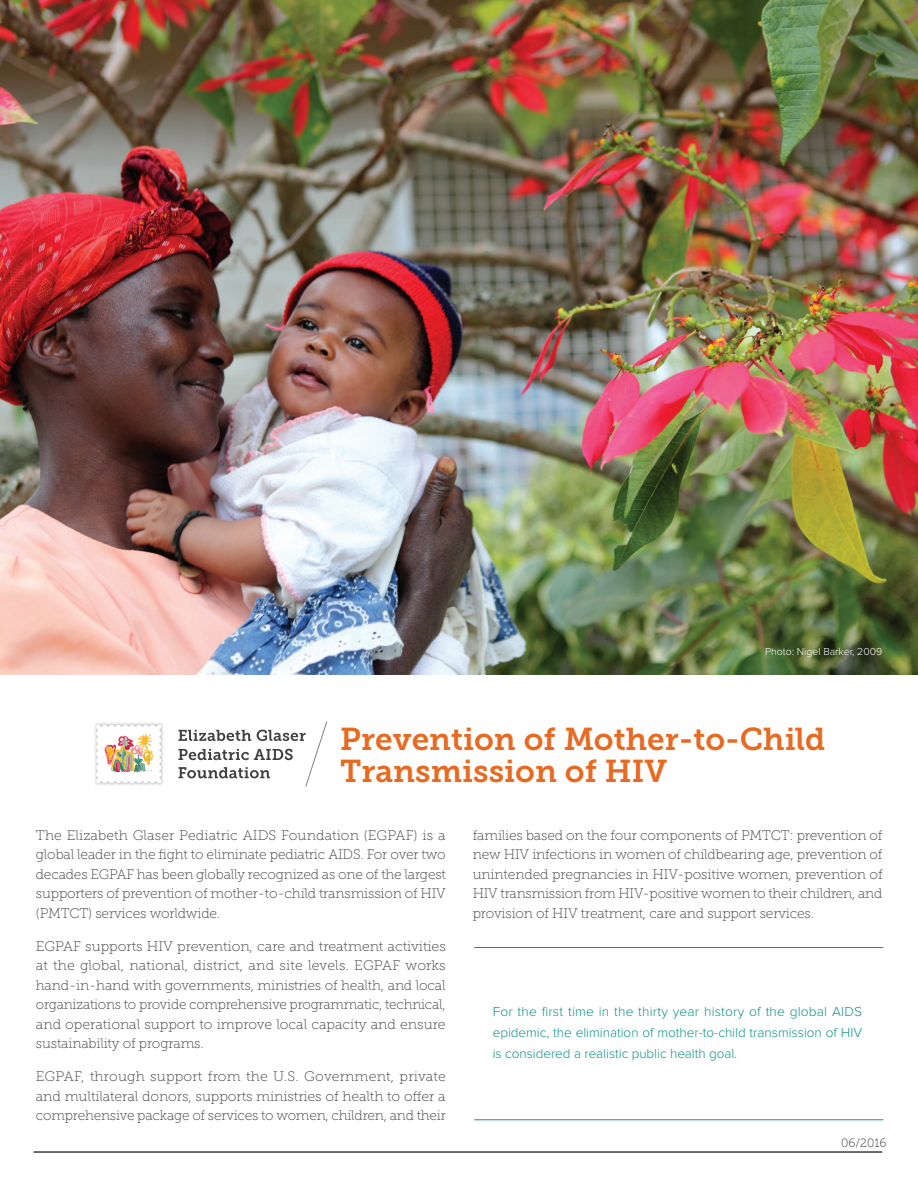
<style>
.page{position:relative;width:918px;height:1188px;background:#fff}
.page>*{position:absolute;margin:0;border:0;box-sizing:border-box;transform-origin:0 0}
.Paragraph_Style_1{font:31.5px/31.5px "Museo Slab 700";color:#e76a22}
.Paragraph_Style_1-2{font:13.8px/19.5px "Museo Slab 100";letter-spacing:-.01em;color:#3e3e3f;text-align:justify}
.Bullet{font:300 13.5px/21px "Proxima Nova";letter-spacing:-.005em;color:#109385;text-align:justify}
.Paragraph_Style_1-3{font:12px "Museo Slab 100";color:#302a28}
.body{font:300 10.5px "Proxima Nova";color:#fff}
</style>
<div class="page">
<img style="left:0;top:0;width:918px;height:675px">
<svg style="left:178px;top:721px;width:150px;height:66px"></svg>
<img style="left:95px;top:723px;width:68px;height:62px">
<svg style="left:96px;top:725px;width:65px;height:58px"></svg>
<hr style="left:33px;top:1151px;width:849px;height:2px;background:#3e3e3f">
<hr style="left:474px;top:947px;width:409px;height:1px;background:#109385">
<hr style="left:474px;top:1120px;width:409px;height:1px;background:#109385">
<p class="body" style="left:765px;top:646px;width:119px">Photo: Nigel Barker, 2009</p>
<p class="Paragraph_Style_1" style="left:340px;top:724px;width:487px">Prevention of Mother-to-Child<br>Transmission of HIV</p>
<p class="Paragraph_Style_1-2" style="left:36px;top:826px;width:412px">The Elizabeth Glaser Pediatric AIDS Foundation (EGPAF) is a global leader in the fight to eliminate pediatric AIDS. For over two decades EGPAF has been globally recognized as one of the largest supporters of prevention of mother-to-child transmission of HIV (PMTCT) services worldwide.</p>
<p class="Paragraph_Style_1-2" style="left:36px;top:937px;width:411px">EGPAF supports HIV prevention, care and treatment activities at the global, national, district, and site levels. EGPAF works hand-in-hand with governments, ministries of health, and local organizations to provide comprehensive programmatic, technical, and operational support to improve local capacity and ensure sustainability of programs.</p>
<p class="Paragraph_Style_1-2" style="left:36px;top:1067px;width:412px">EGPAF, through support from the U.S. Government, private and multilateral donors, supports ministries of health to offer a comprehensive package of services to women, children, and their</p>
<p class="Paragraph_Style_1-2" style="left:473px;top:826px;width:411px">families based on the four components of PMTCT: prevention of new HIV infections in women of childbearing age, prevention of unintended pregnancies in HIV-positive women, prevention of HIV transmission from HIV-positive women to their children, and provision of HIV treatment, care and support services.</p>
<p class="Bullet" style="left:493px;top:1002px;width:371px">For the first time in the thirty year history of the global AIDS epidemic, the elimination of mother-to-child transmission of HIV is considered a realistic public health goal.</p>
<p class="Paragraph_Style_1-3" style="left:841px;top:1137px;width:47px">06/2016</p>
</div>
